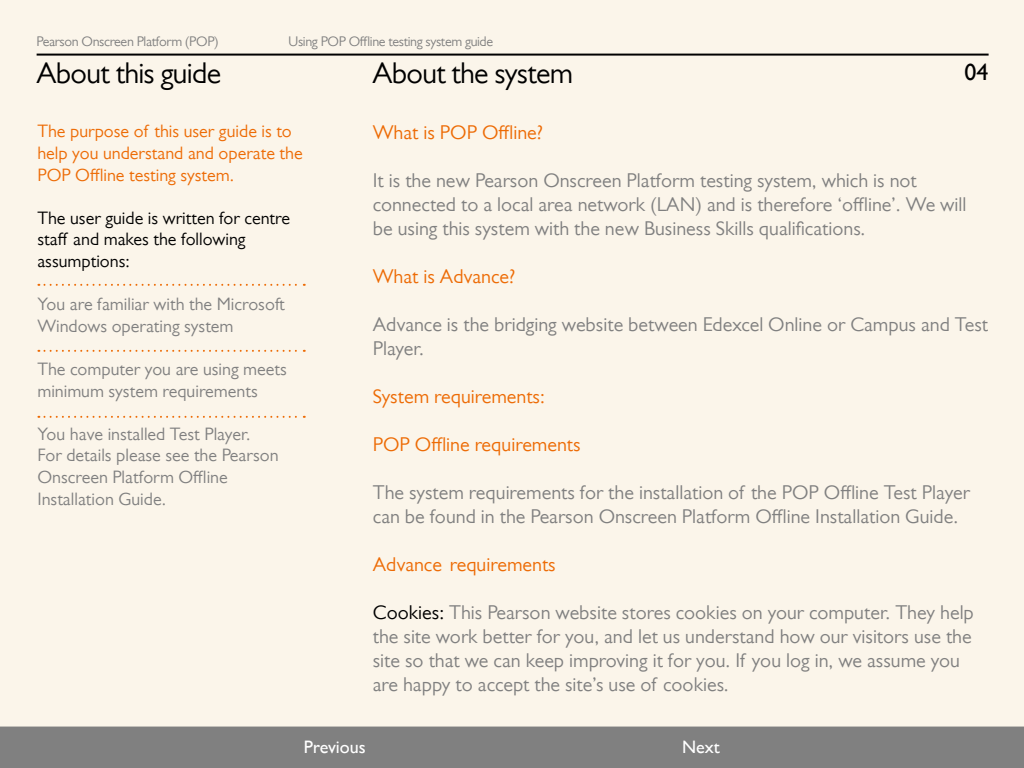
<style>
.page{position:relative;width:1024px;height:768px;background:#fff}
.page>*{position:absolute;margin:0;border:0;box-sizing:border-box;transform-origin:0 0}
.t1{font:30px "Gill Sans MT Pro";letter-spacing:-.025em;color:#000}
.t2{font:700 24px "Gill Sans MT Pro";color:#000}
.t3{font:20px/24px "Gill Sans MT Pro";color:#808080}
.t4{font:20px "Gill Sans MT Pro";color:#ed6b05}
.t5{font:18px/21.6px "Gill Sans MT Pro";color:#808080}
.t6{font:18px/21.6px "Gill Sans MT Pro";color:#ed6b05}
.t7{font:18px/21.6px "Gill Sans MT Pro";color:#000}
.t8{font:500 18px "Gill Sans MT Pro";color:#fff}
.t9{font:14px "Gill Sans MT Pro";letter-spacing:-.025em;color:#808080}
.s1{color:#000}
</style>
<div class="page">
<div style="left:0;top:0;width:1024px;height:727px;background:#fbf5ea"></div>
<hr style="left:37px;top:54px;width:952px;height:2px;background:#000">
<div style="left:0;top:727px;width:1024px;height:41px;background:#808080"></div>
<svg style="left:38px;top:284px;width:267px;height:2px"></svg>
<svg style="left:38px;top:350px;width:267px;height:2px"></svg>
<svg style="left:38px;top:416px;width:267px;height:2px"></svg>
<p class="t9" style="left:37px;top:33px;width:184px">Pearson Onscreen Platform (POP)</p>
<p class="t9" style="left:289px;top:33px;width:206px">Using POP Offline testing system guide</p>
<h1 class="t1" style="left:37px;top:56px;width:186px">About this guide</h1>
<p class="t6" style="left:37px;top:120px;width:267px">The purpose of this user guide is to help you understand and operate the<br>POP Offline testing system.</p>
<p class="t7" style="left:37px;top:207px;width:254px">The user guide is written for centre staff and makes the following assumptions:</p>
<p class="t5" style="left:37px;top:293px;width:249px">You are familiar with the Microsoft<br>Windows operating system</p>
<p class="t5" style="left:37px;top:358px;width:251px">The computer you are using meets minimum system requirements</p>
<p class="t5" style="left:37px;top:423px;width:243px">You have installed Test Player.<br>For details please see the Pearson<br>Onscreen Platform Offline<br>Installation Guide.</p>
<h1 class="t1" style="left:373px;top:56px;width:202px">About the system</h1>
<p class="t4" style="left:373px;top:121px;width:172px">What is POP Offline?</p>
<p class="t3" style="left:373px;top:168px;width:595px">It is the new Pearson Onscreen Platform testing system, which is not connected to a local area network (LAN) and is therefore ‘offline’. We will be using this system with the new Business Skills qualifications.</p>
<p class="t4" style="left:373px;top:265px;width:144px">What is Advance?</p>
<p class="t3" style="left:373px;top:312px;width:617px">Advance is the bridging website between Edexcel Online or Campus and Test<br>Player.</p>
<p class="t4" style="left:373px;top:385px;width:174px">System requirements:</p>
<p class="t4" style="left:373px;top:433px;width:209px">POP Offline requirements</p>
<p class="t3" style="left:373px;top:480px;width:599px">The system requirements for the installation of the POP Offline Test Player can be found in the Pearson Onscreen Platform Offline Installation Guide.</p>
<p class="t4" style="left:373px;top:553px;width:184px">Advance requirements</p>
<p class="t3" style="left:373px;top:600px;width:603px"><span class="s1">Cookies:</span> This Pearson website stores cookies on your computer. They help the site work better for you, and let us understand how our visitors use the site so that we can keep improving it for you. If you log in, we assume you are happy to accept the site’s use of cookies.</p>
<p class="t2" style="left:965px;top:57px;width:25px">04</p>
<p class="t8" style="left:304px;top:737px;width:63px">Previous</p>
<p class="t8" style="left:682px;top:737px;width:39px">Next</p>
</div>
